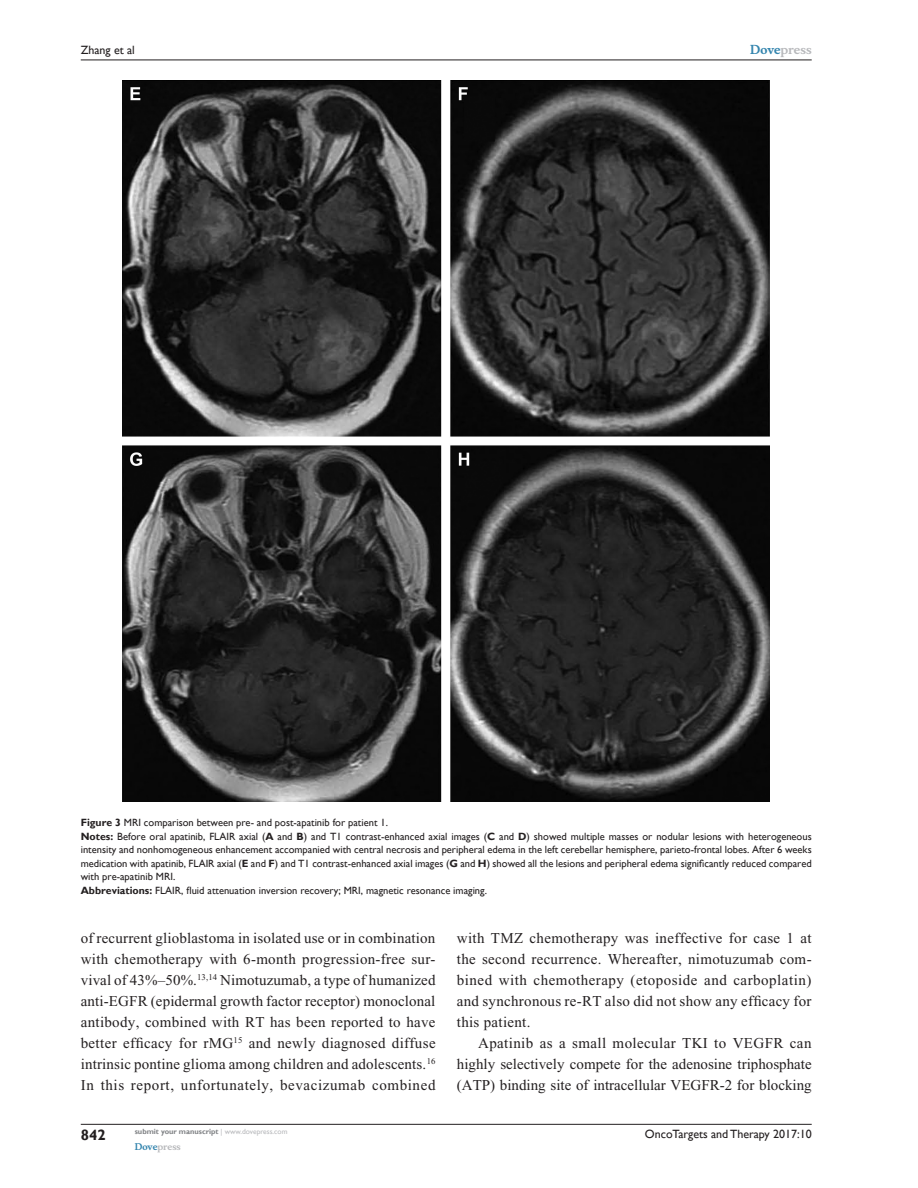
<style>
.page{position:relative;width:918px;height:1188px;background:#fff}
.page>*{position:absolute;margin:0;border:0;box-sizing:border-box;transform-origin:0 0}
.Tx{font:15px/21px "Times New Roman";letter-spacing:.02em;color:#231f20;text-align:justify}
.t1{font:700 15px "Gill Sans";color:#231f20}
.t2{font:12px "Gill Sans";color:#231f20}
.t3{font:700 12px "Musee";color:#b8b9bc}
.FigSNRI{font:10.5px/13.5px "Gill Sans";color:#231f20;text-align:justify}
.FigC{font:10.5px "Gill Sans";color:#231f20}
.t4{font:700 9px "Musee";color:#b8b9bc}
.t5{font:700 7.5px "Gill Sans";color:#808285}
.s1{color:#3485ae}
.s2{font-weight:700}
.s3{font-weight:400;color:#b8b9bc}
</style>
<div class="page">
<hr style="left:81px;top:1124px;width:731px;height:1px;background:#231f20">
<hr style="left:81px;top:60px;width:731px;height:1px;background:#231f20">
<img style="left:123px;top:81px;width:647px;height:720px">
<p class="t2" style="left:81px;top:43px;width:56px">Zhang et al</p>
<p class="t3" style="left:750px;top:43px;width:63px"><span class="s1">Dove</span>press</p>
<p class="FigC" style="left:81px;top:817px;width:309px"><span class="s2">Figure 3</span> MRI comparison between pre- and post-apatinib for patient 1.</p>
<p class="FigSNRI" style="left:81px;top:830px;width:145px"><span class="s2">Notes:</span> Before oral apatinib, FLAIR</p>
<p class="FigSNRI" style="left:81px;top:830px;width:732px;text-indent:159px">axial (<span class="s2">A</span> and <span class="s2">B</span>) and T1 contrast-enhanced axial images (<span class="s2">C</span> and <span class="s2">D</span>) showed multiple masses or nodular lesions with heterogeneous intensity and nonhomogeneous enhancement accompanied with central necrosis and peripheral edema in the left cerebellar hemisphere, parieto-frontal lobes. After 6 weeks medication with apatinib, FLAIR</p>
<p class="FigSNRI" style="left:217px;top:857px;width:596px">axial (<span class="s2">E</span> and <span class="s2">F</span>) and T1 contrast-enhanced axial images (<span class="s2">G</span> and <span class="s2">H</span>) showed all the lesions and peripheral edema significantly reduced compared</p>
<p class="FigSNRI" style="left:81px;top:870px;width:96px">with pre-apatinib MRI .</p>
<p class="FigSNRI" style="left:81px;top:884px;width:408px"><span class="s2">Abbreviations:</span> FLAIR, fluid attenuation inversion recovery; MRI, magnetic resonance imaging.</p>
<p class="Tx" style="left:81px;top:928px;width:356px">of recurrent glioblastoma in isolated use or in combination with chemotherapy with 6-month progression-free sur&shy;vival of 43%–50%.<sup>13,14</sup> Nimotuzumab, a type of humanized anti-EGFR (epidermal growth factor receptor) monoclonal antibody, combined with RT has been reported to have better efficacy for rMG<sup>15</sup> and newly diagnosed diffuse intrinsic pontine glioma among children and adolescents.<sup>16<br></sup>In this report, unfortunately, bevacizumab combined</p>
<p class="Tx" style="left:457px;top:928px;width:356px">with TMZ chemotherapy was ineffective for case 1 at the second recurrence. Whereafter, nimotuzumab com&shy;bined with chemotherapy (etoposide and carboplatin) and synchronous re-RT also did not show any efficacy for this patient.</p>
<p class="Tx" style="left:457px;top:1033px;width:356px;text-indent:21px">Apatinib as a small molecular TKI to VEGFR can highly selectively compete for the adenosine triphosphate (ATP) binding site of intracellular VEGFR-2 for blocking</p>
<p class="t1" style="left:81px;top:1126px;width:26px">842</p>
<p class="t5" style="left:135px;top:1127px;width:154px">submit your manuscript <span class="s3">| www.dovepress.com</span></p>
<p class="t4" style="left:135px;top:1141px;width:48px"><span class="s1">Dove</span>press</p>
<p class="t2" style="left:645px;top:1127px;width:168px">OncoTargets and Therapy 2017:10</p>
</div>
